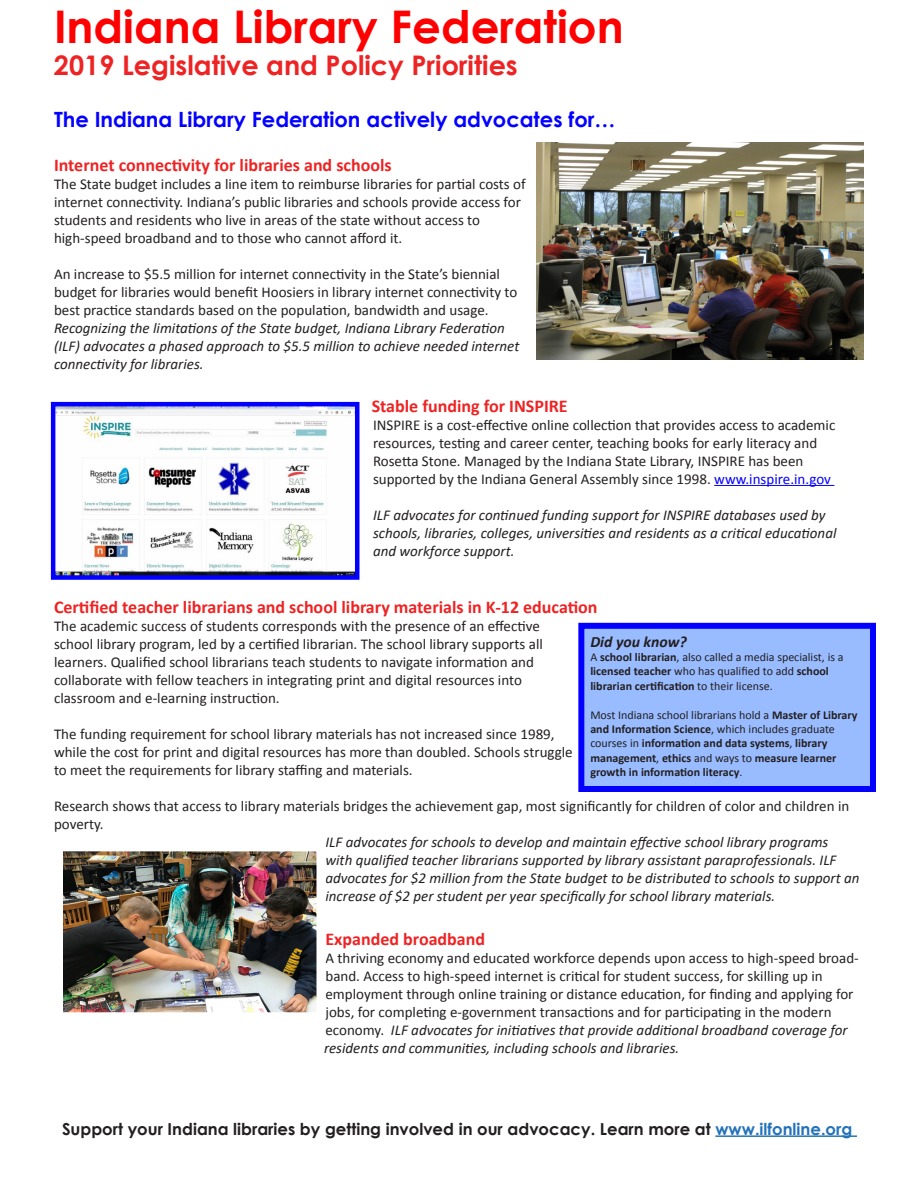
<style>
.page{position:relative;width:918px;height:1188px;background:#fff}
.page>*{position:absolute;margin:0;border:0;box-sizing:border-box;transform-origin:0 0}
.t1{font:700 45px "Century Gothic";color:#f00}
.t2{font:700 27px "Century Gothic";color:#ee2323}
.t3{font:700 21px "Century Gothic";color:#0400ff}
.t4{font:700 18px "Calibri";color:#ee2323}
.t5{font:700 16.5px "Century Gothic";color:#231f20}
.t6{font:italic 700 15.75px "Calibri";color:#231f20}
.t7{font:15px/18px "Calibri";color:#231f20}
.t8{font:italic 15px/18px "Calibri";color:#231f20}
.t9{font:700 12px/14.4px "Calibri";color:#231f20}
.t10{font:12px/14.4px "Calibri";color:#231f20}
.s1{color:#0400ff}
.s2{font-style:italic}
.s3{font-weight:700}
.s4{font-weight:400}
.s5{color:#2472ba}
</style>
<div class="page">
<hr style="left:714px;top:485px;width:120px;height:1px;background:#0400ff">
<img style="left:536px;top:142px;width:328px;height:218px">
<img style="left:56px;top:407px;width:298px;height:168px">
<div style="left:51px;top:402px;width:308px;height:178px;border:4px solid #0400ff"></div>
<div style="left:581px;top:626px;width:292px;height:163px;background:#9bf"></div>
<div style="left:578px;top:623px;width:298px;height:169px;border:6px solid #0400ff"></div>
<hr style="left:715px;top:1135px;width:142px;height:2px;background:#2472ba">
<img style="left:64px;top:852px;width:252px;height:159px">
<div style="left:54px;top:842px;width:272px;height:179px;border:9px solid #fff"></div>
<h1 class="t1" style="left:54px;top:-8px;width:571px">Indiana Library Federation</h1>
<h2 class="t2" style="left:54px;top:45px;width:465px">2019 Legislative and Policy Priorities</h2>
<h3 class="t3" style="left:54px;top:104px;width:563px">The Indiana Library Federation actively advocates for…</h3>
<p class="t4" style="left:54px;top:152px;width:339px">Internet connectivity for libraries and schools</p>
<p class="t7" style="left:54px;top:174px;width:473px">The State budget includes a line item to reimburse libraries for partial costs of internet connectivity. Indiana’s public libraries and schools provide access for students and residents who live in areas of the state without access to high-speed broadband and to those who cannot afford it.</p>
<p class="t7" style="left:54px;top:264px;width:465px">An increase to $5.5 million for internet connectivity in the State’s biennial budget for libraries would benefit Hoosiers in library internet connectivity to best practice standards based on the population, bandwidth and usage.</p>
<p class="t8" style="left:54px;top:318px;width:467px">Recognizing the limitations of the State budget, Indiana Library Federation (ILF) advocates a phased approach to $5.5 million to achieve needed internet connectivity for libraries.</p>
<p class="t4" style="left:372px;top:393px;width:198px">Stable funding for INSPIRE</p>
<p class="t7" style="left:373px;top:415px;width:464px">INSPIRE is a cost-effective online collection that provides access to academic resources, testing and career center, teaching books for early literacy and Rosetta Stone. Managed by the Indiana State Library, INSPIRE has been supported by the Indiana General Assembly since 1998. <span class="s1">www.inspire.in.gov</span></p>
<p class="t8" style="left:373px;top:505px;width:465px">ILF advocates for continued funding support for INSPIRE databases used by schools, libraries, colleges, universities and residents as a critical educational and workforce support.</p>
<p class="t4" style="left:54px;top:595px;width:545px">Certified teacher librarians and school library materials in K-12 education</p>
<p class="t7" style="left:54px;top:617px;width:490px">The academic success of students corresponds with the presence of an effective school library program, led by a certified librarian. The school library supports all learners. Qualified school librarians teach students to navigate information and collaborate with fellow teachers in integrating print and digital resources into classroom and e-learning instruction.</p>
<p class="t7" style="left:54px;top:725px;width:520px">The funding requirement for school library materials has not increased since 1989, while the cost for print and digital resources has more than doubled. Schools struggle to meet the requirements for library staffing and materials.</p>
<p class="t7" style="left:54px;top:797px;width:797px">Research shows that access to library materials bridges the achievement gap, most significantly for children of color and children in poverty.</p>
<p class="t8" style="left:326px;top:833px;width:536px">ILF advocates for schools to develop and maintain effective school library programs<br>with qualified teacher librarians supported by library assistant paraprofessionals. ILF advocates for $2 million from the State budget to be distributed to schools to support an increase of $2 per student per year specifically for school library materials.</p>
<p class="t4" style="left:326px;top:926px;width:161px">Expanded broadband</p>
<p class="t7" style="left:324px;top:948px;width:536px">A thriving economy and educated workforce depends upon access to high-speed broad&shy;band. Access to high-speed internet is critical for student success, for skilling up in employment through online training or distance education, for finding and applying for jobs, for completing e-government transactions and for participating in the modern economy. <span class="s2">ILF advocates for initiatives that provide additional broadband coverage for residents and communities, including schools and libraries.</span></p>
<p class="t6" style="left:590px;top:630px;width:98px">Did you know?</p>
<p class="t10" style="left:590px;top:649px;width:255px">A <span class="s3">school librarian</span>, also called a media specialist, is a <span class="s3">licensed teacher</span> who has qualified to add <span class="s3">school librarian certification</span> to their license.</p>
<p class="t9" style="left:590px;top:707px;width:269px"><span class="s4">Most Indiana school librarians hold a</span> Master of Library and Information Science<span class="s4">, which includes graduate courses in</span> information and data systems<span class="s4">,</span> library management<span class="s4">,</span> ethics <span class="s4">and ways to</span> measure learner growth in information literacy<span class="s4">.</span></p>
<p class="t5" style="left:62px;top:1116px;width:792px">Support your Indiana libraries by getting involved in our advocacy. Learn more at <span class="s5">www.ilfonline.org</span></p>
</div>
